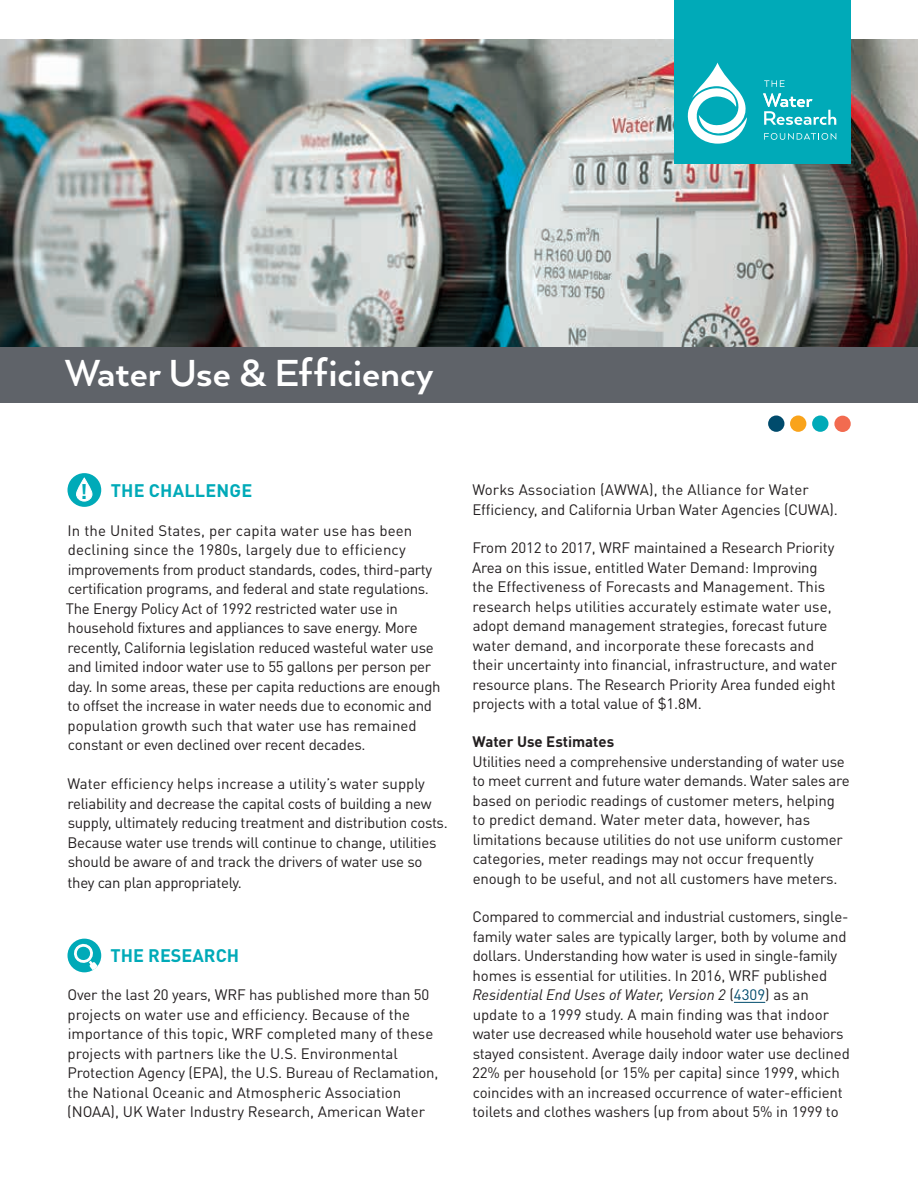
<style>
.page{position:relative;width:918px;height:1188px;background:#fff}
.page>*{position:absolute;margin:0;border:0;box-sizing:border-box;transform-origin:0 0}
.t1{font:700 43.5px "Arquitecta";color:#fff}
.t2{font:700 21px "DIN Pro";color:#00aab8}
.Subhead-Solutions{font:700 18px "DIN Pro";letter-spacing:.01em;color:#00aab8}
.Body{font:15px/19.5px "DIN Pro";letter-spacing:-.01em;color:#231f20}
.Subhead{font:700 15px "DIN Pro";color:#231f20}
.s1{font-style:italic}
.s2{color:#004b6c}
</style>
<div class="page">
<div style="left:0;top:342px;width:918px;height:61px;background:#5f6369"></div>
<div style="left:768px;top:415px;width:16px;height:17px;background:#004b6c;border-radius:50%"></div>
<div style="left:790px;top:415px;width:16px;height:17px;background:#f9a31b;border-radius:50%"></div>
<div style="left:834px;top:416px;width:17px;height:16px;background:#f26b50;border-radius:50%"></div>
<div style="left:812px;top:415px;width:16px;height:17px;background:#00aab8;border-radius:50%"></div>
<img style="left:0;top:40px;width:918px;height:306px">
<div style="left:674px;top:0;width:177px;height:164px;background:#00aab8"></div>
<svg style="left:688px;top:63px;width:148px;height:81px"></svg>
<hr style="left:734px;top:1002px;width:31px;height:1px;background:#004b6c">
<div style="left:68px;top:473px;width:33px;height:34px;background:#00aab8;border-radius:50%"></div>
<svg style="left:76px;top:478px;width:16px;height:23px"></svg>
<div style="left:76px;top:478px;width:17px;height:24px;border:1px solid #fff;border-radius:8px"></div>
<div style="left:68px;top:939px;width:33px;height:33px;background:#00aab8;border-radius:50%"></div>
<svg style="left:71px;top:941px;width:30px;height:31px"></svg>
<p class="t1" style="left:65px;top:346px;width:370px">Water Use &amp; Efficiency</p>
<p class="t2" style="left:80px;top:474px;width:9px">!</p>
<p class="Subhead-Solutions" style="left:111px;top:476px;width:143px">THE CHALLENGE</p>
<p class="Body" style="left:66px;top:519px;width:376px">In the United States, per capita water use has been declining since the 1980s, largely due to efficiency improvements from product standards, codes, third-party certification programs, and federal and state regulations.<br>The Energy Policy Act of 1992 restricted water use in household fixtures and appliances to save energy. More recently, California legislation reduced wasteful water use and limited indoor water use to 55 gallons per person per day. In some areas, these per capita reductions are enough to offset the increase in water needs due to economic and population growth such that water use has remained constant or even declined over recent decades.</p>
<p class="Body" style="left:67px;top:773px;width:382px">Water efficiency helps increase a utility’s water supply reliability and decrease the capital costs of building a new supply, ultimately reducing treatment and distribution costs.<br>Because water use trends will continue to change, utilities should be aware of and track the drivers of water use so</p>
<p class="Body" style="left:68px;top:872px;width:176px">they can plan appropriately.</p>
<p class="Subhead-Solutions" style="left:111px;top:940px;width:130px">THE RESEARCH</p>
<p class="Body" style="left:67px;top:984px;width:373px">Over the last 20 years, WRF has published more than 50 projects on water use and efficiency. Because of the importance of this topic, WRF completed many of these projects with partners like the U.S. Environmental Protection Agency (EPA), the U.S. Bureau of Reclamation, the National Oceanic and Atmospheric Association (NOAA), UK Water Industry Research, American Water</p>
<p class="Body" style="left:472px;top:478px;width:367px">Works Association (AWWA), the Alliance for Water<br>Efficiency, and California Urban Water Agencies (CUWA).</p>
<p class="Body" style="left:472px;top:536px;width:367px">From 2012 to 2017, WRF maintained a Research Priority Area on this issue, entitled Water Demand: Improving the Effectiveness of Forecasts and Management. This research helps utilities accurately estimate water use, adopt demand management strategies, forecast future water demand, and incorporate these forecasts and their uncertainty into financial, infrastructure, and water resource plans. The Research Priority Area funded eight projects with a total value of $1.8M.</p>
<p class="Subhead" style="left:472px;top:729px;width:143px">Water Use Estimates</p>
<p class="Body" style="left:472px;top:750px;width:379px">Utilities need a comprehensive understanding of water use to meet current and future water demands. Water sales are based on periodic readings of customer meters, helping to predict demand. Water meter data, however, has limitations because utilities do not use uniform customer categories, meter readings may not occur frequently enough to be useful, and not all customers have meters.</p>
<p class="Body" style="left:472px;top:906px;width:379px">Compared to commercial and industrial customers, single&shy;family water sales are typically larger, both by volume and dollars. Understanding how water is used in single-family homes is essential for utilities. In 2016, WRF published <span class="s1">Residential End Uses of Water, Version 2</span> (<span class="s2">4309</span>) as an update to a 1999 study. A main finding was that indoor water use decreased while household water use behaviors stayed consistent. Average daily indoor water use declined 22% per household (or 15% per capita) since 1999, which coincides with an increased occurrence of water-efficient toilets and clothes washers (up from about 5% in 1999 to</p>
</div>
